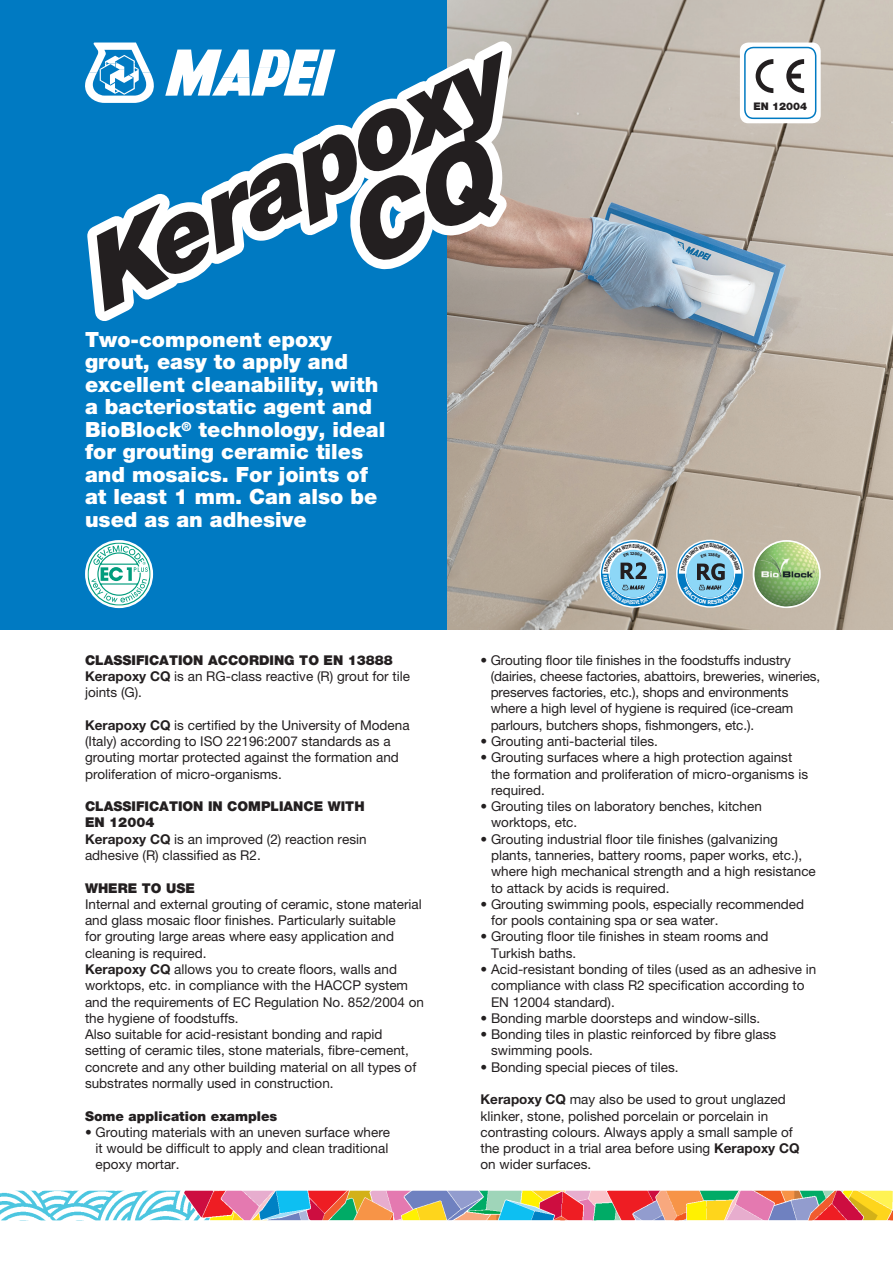
<style>
.page{position:relative;width:893px;height:1263px;background:#fff}
.page>*{position:absolute;margin:0;border:0;box-sizing:border-box;transform-origin:0 0}
.t1{font:italic 900 99.75px/82.5px "Helvetica Neue LTW1 G";color:#231f20}
.Sommario{font:900 21px/22.5px "Helvetica Neue LTW1 G";color:#fff}
.Testo_Base{font:13.5px/16.4px "Helvetica Neue LTW1 G";color:#231f20}
.Titoli{font:900 13.5px/16.4px "Helvetica Neue LTW1 G";color:#231f20}
.Normale{font:900 10.5px "Helvetica Neue LTW1 G";color:#231f20}
.s1{font-weight:700}
</style>
<div class="page">
<img style="left:446px;top:0;width:447px;height:629px">
<img style="left:0;top:1191px;width:893px;height:29px">
<div style="left:0;top:0;width:446px;height:629px;background:#007ac2"></div>
<div style="left:740px;top:43px;width:81px;height:80px;background:#fff;border-radius:9px"></div>
<div style="left:744px;top:47px;width:72px;height:72px;border:2px solid #007ac2;border-radius:9px"></div>
<svg style="left:756px;top:59px;width:17px;height:34px"></svg>
<svg style="left:786px;top:59px;width:18px;height:34px"></svg>
<svg style="left:85px;top:25px;width:443px;height:312px"></svg>
<svg style="left:676px;top:540px;width:68px;height:68px"></svg>
<svg style="left:600px;top:540px;width:68px;height:68px"></svg>
<svg style="left:85px;top:540px;width:68px;height:68px"></svg>
<svg style="left:87px;top:542px;width:64px;height:64px;background:#9dd3d6"></svg>
<img style="left:754px;top:541px;width:65px;height:66px">
<svg style="left:679px;top:542px;width:62px;height:62px"></svg>
<svg style="left:602px;top:542px;width:63px;height:62px"></svg>
<p class="t1" style="left:297px;top:130px;width:209px;text-indent:-253px;rotate:-27deg">Kerapoxy<br>CQ</p>
<p class="Sommario" style="left:85px;top:328px;width:302px">Two-component epoxy grout, easy to apply and excellent cleanability, with a bacteriostatic agent and<br>BioBlock<sup>®</sup> technology, ideal for grouting ceramic tiles and mosaics. For joints of at least 1 mm. Can also be used as an adhesive</p>
<p class="Normale" style="left:753px;top:99px;width:55px">EN 12004</p>
<p class="Titoli" style="left:85px;top:651px;width:309px">CLASSIFICATION ACCORDING TO EN 13888</p>
<p class="Testo_Base" style="left:85px;top:668px;width:326px"><span class="s1">Kerapoxy CQ</span> is an RG-class reactive (R) grout for tile joints (G).</p>
<p class="Testo_Base" style="left:85px;top:717px;width:326px"><span class="s1">Kerapoxy CQ</span> is certified by the University of Modena (Italy) according to ISO 22196:2007 standards as a grouting mortar protected against the formation and proliferation of micro-organisms.</p>
<p class="Titoli" style="left:85px;top:798px;width:281px">CLASSIFICATION IN COMPLIANCE WITH<br>EN 12004</p>
<p class="Testo_Base" style="left:85px;top:831px;width:283px"><span class="s1">Kerapoxy CQ</span> is an improved (2) reaction resin adhesive (R) classified as R2.</p>
<p class="Titoli" style="left:85px;top:879px;width:111px">WHERE TO USE</p>
<p class="Testo_Base" style="left:85px;top:896px;width:338px">Internal and external grouting of ceramic, stone material and glass mosaic floor finishes. Particularly suitable<br>for grouting large areas where easy application and cleaning is required.</p>
<p class="Testo_Base" style="left:85px;top:961px;width:340px"><span class="s1">Kerapoxy CQ</span> allows you to create floors, walls and worktops, etc. in compliance with the HACCP system and the requirements of EC Regulation No. 852/2004 on the hygiene of foodstuffs.</p>
<p class="Testo_Base" style="left:85px;top:1026px;width:333px">Also suitable for acid-resistant bonding and rapid setting of ceramic tiles, stone materials, fibre-cement, concrete and any other building material on all types of substrates normally used in construction.</p>
<p class="Titoli" style="left:85px;top:1107px;width:194px">Some application examples</p>
<p class="Testo_Base" style="left:96px;top:1124px;width:296px;text-indent:-11px">• Grouting materials with an uneven surface where it would be difficult to apply and clean traditional epoxy mortar.</p>
<p class="Testo_Base" style="left:491px;top:651px;width:331px;text-indent:-10px">• Grouting floor tile finishes in the foodstuffs industry (dairies, cheese factories, abattoirs, breweries, wineries, preserves factories, etc.), shops and environments where a high level of hygiene is required (ice-cream parlours, butchers shops, fishmongers, etc.).</p>
<p class="Testo_Base" style="left:480px;top:733px;width:179px">• Grouting anti-bacterial tiles.</p>
<p class="Testo_Base" style="left:491px;top:749px;width:319px;text-indent:-11px">• Grouting surfaces where a high protection against the formation and proliferation of micro-organisms is required.</p>
<p class="Testo_Base" style="left:491px;top:798px;width:272px;text-indent:-11px">• Grouting tiles on laboratory benches, kitchen worktops, etc.</p>
<p class="Testo_Base" style="left:491px;top:831px;width:326px;text-indent:-11px">• Grouting industrial floor tile finishes (galvanizing plants, tanneries, battery rooms, paper works, etc.), where high mechanical strength and a high resistance to attack by acids is required.</p>
<p class="Testo_Base" style="left:491px;top:896px;width:315px;text-indent:-11px">• Grouting swimming pools, especially recommended for pools containing spa or sea water.</p>
<p class="Testo_Base" style="left:491px;top:928px;width:279px;text-indent:-11px">• Grouting floor tile finishes in steam rooms and<br>Turkish baths.</p>
<p class="Testo_Base" style="left:491px;top:961px;width:327px;text-indent:-11px">• Acid-resistant bonding of tiles (used as an adhesive in compliance with class R2 specification according to<br>EN 12004 standard).</p>
<p class="Testo_Base" style="left:480px;top:1010px;width:281px">• Bonding marble doorsteps and window-sills.</p>
<p class="Testo_Base" style="left:491px;top:1026px;width:287px;text-indent:-11px">• Bonding tiles in plastic reinforced by fibre glass swimming pools.</p>
<p class="Testo_Base" style="left:480px;top:1059px;width:200px">• Bonding special pieces of tiles.</p>
<p class="Testo_Base" style="left:480px;top:1091px;width:321px"><span class="s1">Kerapoxy CQ</span> may also be used to grout unglazed klinker, stone, polished porcelain or porcelain in contrasting colours. Always apply a small sample of the product in a trial area before using <span class="s1">Kerapoxy CQ </span>on wider surfaces.</p>
</div>
